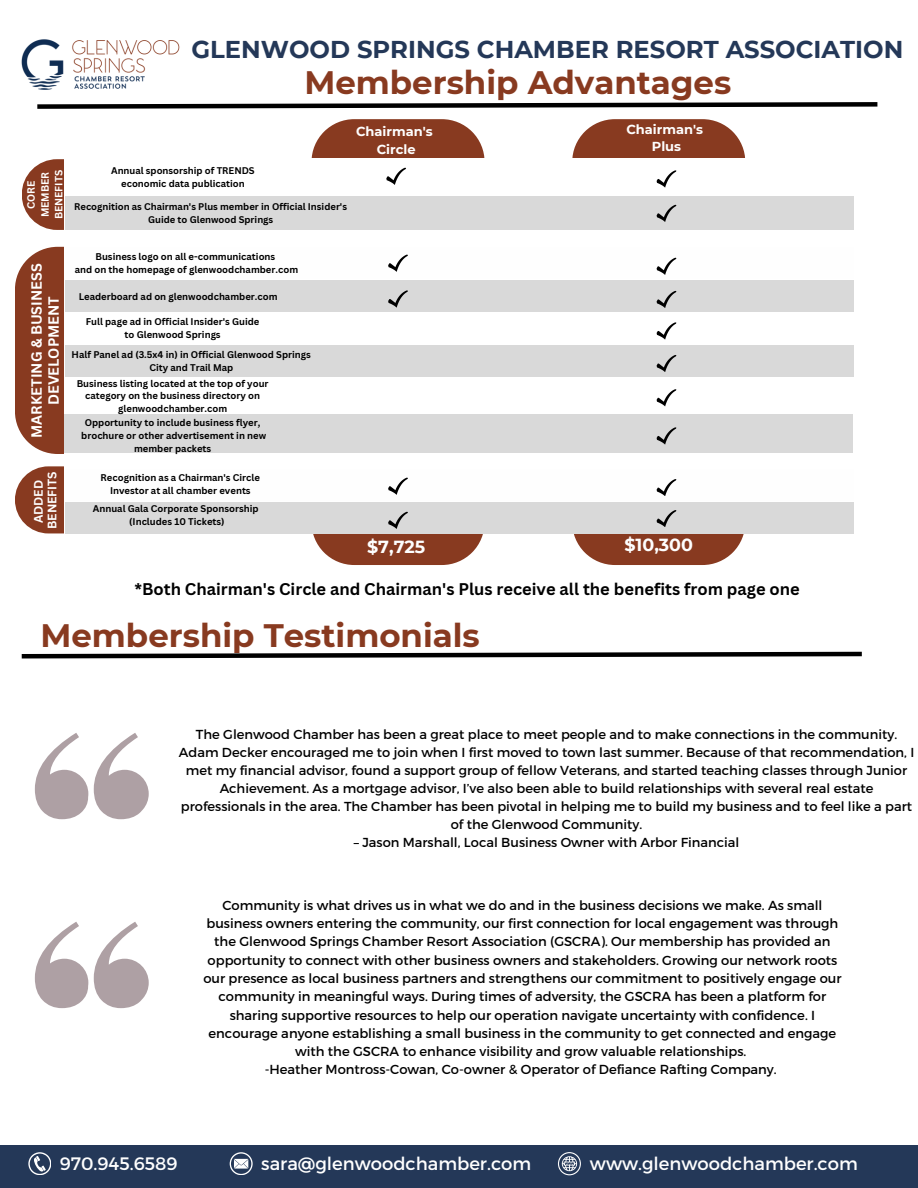
<style>
.page{position:relative;width:918px;height:1188px;background:#fff}
.page>*{position:absolute;margin:0;border:0;box-sizing:border-box;transform-origin:0 0}
.t1{font:700 32.4px "Montserrat";color:#883a20}
.t2{font:700 24.3px "Montserrat";color:#243858}
.t3{font:18px "Montserrat";color:#fefefe}
.t4{font:18px "Montserrat";color:#fff}
.t5{font:700 17.55px "Montserrat";color:#fefefe}
.t6{font:700 16.5px "Canva Sans";color:#000}
.t7{font:700 14.4px/16.8px "Canva Sans";color:#fff;text-align:center}
.t8{font:13.05px/18.3px "Montserrat";color:#000;text-align:center}
.t9{font:700 13.05px/17.4px "Montserrat";color:#fefefe;text-align:center}
.t10{font:700 12px "Canva Sans";color:#fff}
.t11{font:700 10.35px "Canva Sans";color:#fff}
.t12{font:700 9.45px/12.6px "Canva Sans";color:#000;text-align:center}
</style>
<div class="page">
<img style="left:21px;top:39px;width:159px;height:51px">
<svg style="left:37px;top:102px;width:841px;height:7px"></svg>
<div style="left:22px;top:159px;width:849px;height:71px;background:#883a20;border-radius:35px"></div>
<svg style="left:15px;top:247px;width:50px;height:207px;background:#914931"></svg>
<svg style="left:312px;top:119px;width:173px;height:446px;background:#98553f"></svg>
<div style="left:15px;top:466px;width:856px;height:67px;background:#883a20;border-radius:34px"></div>
<svg style="left:572px;top:119px;width:173px;height:446px;background:#98553f"></svg>
<div style="left:65px;top:158px;width:812px;height:375px;background:#fff"></div>
<div style="left:66px;top:196px;width:788px;height:34px;background:#d9d9d9"></div>
<div style="left:66px;top:280px;width:788px;height:32px;background:#d9d9d9"></div>
<svg style="left:657px;top:322px;width:19px;height:17px"></svg>
<div style="left:66px;top:345px;width:788px;height:32px;background:#d9d9d9"></div>
<svg style="left:657px;top:355px;width:19px;height:17px"></svg>
<svg style="left:386px;top:168px;width:20px;height:17px"></svg>
<svg style="left:388px;top:255px;width:20px;height:16px"></svg>
<svg style="left:657px;top:258px;width:19px;height:17px"></svg>
<svg style="left:657px;top:170px;width:19px;height:17px"></svg>
<svg style="left:657px;top:205px;width:19px;height:17px"></svg>
<svg style="left:388px;top:290px;width:20px;height:17px"></svg>
<svg style="left:657px;top:291px;width:19px;height:17px"></svg>
<div style="left:65px;top:414px;width:788px;height:39px;background:#d9d9d9"></div>
<div style="left:0;top:1145px;width:918px;height:43px;background:#243858"></div>
<svg style="left:28px;top:1152px;width:23px;height:23px"></svg>
<svg style="left:230px;top:1152px;width:22px;height:23px"></svg>
<svg style="left:558px;top:1152px;width:22px;height:23px"></svg>
<svg style="left:657px;top:389px;width:19px;height:17px"></svg>
<svg style="left:657px;top:427px;width:19px;height:17px"></svg>
<svg style="left:388px;top:478px;width:20px;height:17px"></svg>
<div style="left:66px;top:502px;width:788px;height:31px;background:#d9d9d9"></div>
<svg style="left:388px;top:512px;width:20px;height:17px"></svg>
<svg style="left:21px;top:651px;width:841px;height:8px"></svg>
<svg style="left:35px;top:733px;width:53px;height:86px"></svg>
<svg style="left:94px;top:733px;width:54px;height:86px"></svg>
<svg style="left:35px;top:922px;width:53px;height:86px"></svg>
<svg style="left:94px;top:922px;width:54px;height:86px"></svg>
<svg style="left:657px;top:479px;width:19px;height:17px"></svg>
<svg style="left:657px;top:510px;width:19px;height:17px"></svg>
<p class="t2" style="left:191px;top:35px;width:713px">GLENWOOD SPRINGS CHAMBER RESORT ASSOCIATION</p>
<p class="t1" style="left:304px;top:63px;width:428px">Membership Advantages</p>
<p class="t11" style="left:24px;top:209px;width:30px;rotate:-90deg">CORE</p>
<p class="t11" style="left:38px;top:217px;width:47px;rotate:-90deg">MEMBER</p>
<p class="t11" style="left:51px;top:219px;width:51px;rotate:-90deg">BENEFITS</p>
<p class="t12" style="left:111px;top:164px;width:145px">Annual sponsorship of TRENDS</p>
<p class="t12" style="left:121px;top:177px;width:125px">economic data publication</p>
<p class="t12" style="left:74px;top:200px;width:274px">Recognition as Chairman's Plus member in Official Insider's<br>Guide to Glenwood Springs</p>
<p class="t9" style="left:356px;top:123px;width:78px">Chairman's<br>Circle</p>
<p class="t9" style="left:626px;top:121px;width:78px">Chairman's<br>Plus</p>
<p class="t7" style="left:28px;top:438px;width:176px;rotate:-90deg">MARKETING &amp; BUSINESS<br>DEVELOPMENT</p>
<p class="t10" style="left:30px;top:523px;width:45px;rotate:-90deg">ADDED</p>
<p class="t10" style="left:44px;top:529px;width:59px;rotate:-90deg">BENEFITS</p>
<p class="t12" style="left:95px;top:250px;width:181px">Business logo on all e-communications</p>
<p class="t12" style="left:75px;top:263px;width:225px">and on the homepage of glenwoodchamber.com</p>
<p class="t12" style="left:79px;top:290px;width:200px">Leaderboard ad on glenwoodchamber.com</p>
<p class="t12" style="left:86px;top:315px;width:175px">Full page ad in Official Insider's Guide</p>
<p class="t12" style="left:125px;top:328px;width:98px">to Glenwood Springs</p>
<p class="t12" style="left:72px;top:348px;width:241px">Half Panel ad (3.5x4 in) in Official Glenwood Springs</p>
<p class="t12" style="left:149px;top:361px;width:85px">City and Trail Map</p>
<h1 class="t12" style="left:77px;top:377px;width:193px">Business listing located at the top of your category on the business directory on glenwoodchamber.com</h1>
<p class="t12" style="left:85px;top:417px;width:177px">Opportunity to include business flyer,</p>
<p class="t12" style="left:81px;top:429px;width:186px">brochure or other advertisement in new member packets</p>
<p class="t12" style="left:101px;top:471px;width:161px">Recognition as a Chairman's Circle</p>
<h5 class="t12" style="left:110px;top:484px;width:142px">Investor at all chamber events</h5>
<p class="t12" style="left:93px;top:502px;width:167px">Annual Gala Corporate Sponsorship</p>
<p class="t12" style="left:129px;top:515px;width:97px">(Includes 10 Tickets)</p>
<p class="t5" style="left:367px;top:536px;width:60px">$7,725</p>
<p class="t5" style="left:624px;top:534px;width:70px">$10,300</p>
<h6 class="t6" style="left:134px;top:578px;width:667px">*Both Chairman's Circle and Chairman's Plus receive all the benefits from page one</h6>
<p class="t1" style="left:41px;top:616px;width:441px">Membership Testimonials</p>
<h3 class="t8" style="left:179px;top:725px;width:737px;line-height:17.9px">The Glenwood Chamber has been a great place to meet people and to make connections in the community.<br>Adam Decker encouraged me to join when I first moved to town last summer. Because of that recommendation, I met my financial advisor, found a support group of fellow Veterans, and started teaching classes through Junior Achievement. As a mortgage advisor, I’ve also been able to build relationships with several real estate professionals in the area. The Chamber has been pivotal in helping me to build my business and to feel like a part of the Glenwood Community.</h3>
<h3 class="t8" style="left:354px;top:832px;width:387px">– Jason Marshall, Local Business Owner with Arbor Financial</h3>
<p class="t8" style="left:203px;top:895px;width:640px">Community is what drives us in what we do and in the business decisions we make. As small business owners entering the community, our first connection for local engagement was through the Glenwood Springs Chamber Resort Association (GSCRA). Our membership has provided an opportunity to connect with other business owners and stakeholders. Growing our network roots our presence as local business partners and strengthens our commitment to positively engage our community in meaningful ways. During times of adversity, the GSCRA has been a platform for sharing supportive resources to help our operation navigate uncertainty with confidence. I encourage anyone establishing a small business in the community to get connected and engage with the GSCRA to enhance visibility and grow valuable relationships.</p>
<p class="t8" style="left:265px;top:1060px;width:514px">-Heather Montross-Cowan, Co-owner &amp; Operator of Defiance Rafting Company.</p>
<h2 class="t3" style="left:60px;top:1152px;width:119px">970.945.6589</h2>
<h1 class="t4" style="left:261px;top:1152px;width:271px">sara@glenwoodchamber.com</h1>
<p class="t3" style="left:590px;top:1152px;width:269px">www.glenwoodchamber.com</p>
</div>
